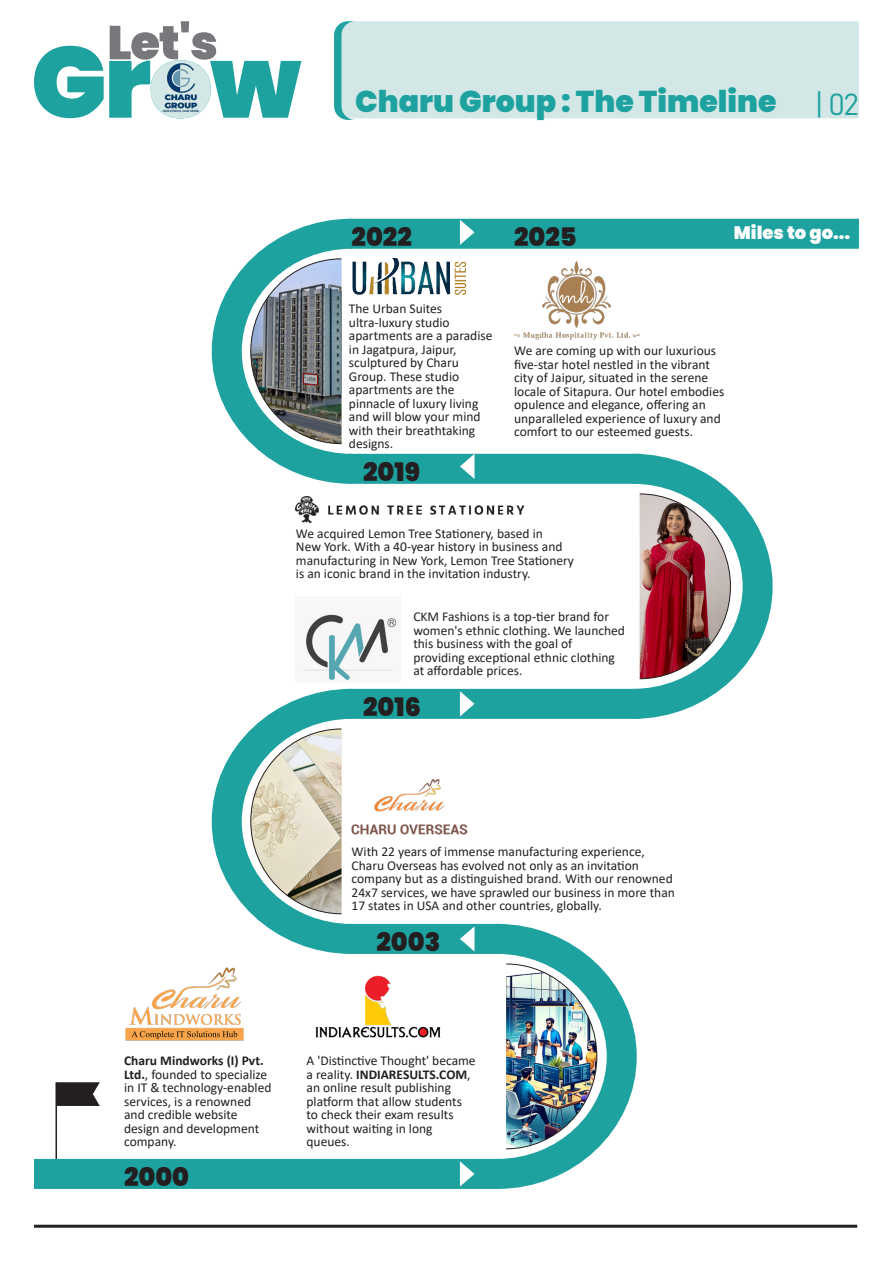
<style>
.page{position:relative;width:893px;height:1263px;background:#fff}
.page>*{position:absolute;margin:0;border:0;box-sizing:border-box;transform-origin:0 0}
.Body_Text_Unicode{font:900 30px "Poppins";color:#1ea29f}
.Body_Text_Unicode-2{font:30px "Bahnschrift";color:#1ea29f}
.Body_Text_Unicode-3{font:900 25.5px "Poppins";color:#231f20}
.Body_Text_Unicode-4{font:900 18px "Poppins";color:#fff}
.Body_Text_Unicode-5{font:13.5px/13.5px "Calibri";color:#231f20}
.s1{font-weight:700}
</style>
<div class="page">
<img style="left:303px;top:614px;width:94px;height:60px">
<hr style="left:34px;top:1225px;width:823px;height:3px;background:#231f20">
<div style="left:355px;top:21px;width:504px;height:97px;background:#d3e7e7"></div>
<svg style="left:334px;top:21px;width:21px;height:99px"></svg>
<svg style="left:467px;top:923px;width:170px;height:266px"></svg>
<svg style="left:211px;top:674px;width:171px;height:280px"></svg>
<svg style="left:211px;top:218px;width:171px;height:279px"></svg>
<svg style="left:603px;top:453px;width:170px;height:266px"></svg>
<div style="left:34px;top:1159px;width:465px;height:30px;background:#1ea29f"></div>
<div style="left:349px;top:924px;width:150px;height:30px;background:#1ea29f"></div>
<div style="left:349px;top:689px;width:291px;height:30px;background:#1ea29f"></div>
<div style="left:349px;top:454px;width:291px;height:30px;background:#1ea29f"></div>
<div style="left:349px;top:219px;width:510px;height:30px;background:#1ea29f"></div>
<hr style="left:55px;top:1082px;width:2px;height:77px;background:#231f20">
<svg style="left:56px;top:1082px;width:44px;height:24px"></svg>
<img style="left:125px;top:967px;width:119px;height:74px">
<img style="left:315px;top:975px;width:126px;height:63px">
<img style="left:505px;top:963px;width:93px;height:186px">
<svg style="left:250px;top:728px;width:92px;height:186px"></svg>
<img style="left:250px;top:258px;width:92px;height:186px">
<img style="left:639px;top:493px;width:92px;height:186px">
<img style="left:351px;top:763px;width:117px;height:78px">
<img style="left:296px;top:497px;width:229px;height:26px">
<img style="left:349px;top:258px;width:118px;height:40px">
<img style="left:514px;top:260px;width:126px;height:79px">
<svg style="left:34px;top:21px;width:267px;height:97px"></svg>
<svg style="left:460px;top:1161px;width:14px;height:25px"></svg>
<svg style="left:460px;top:927px;width:14px;height:24px"></svg>
<svg style="left:460px;top:691px;width:14px;height:25px"></svg>
<svg style="left:460px;top:454px;width:14px;height:25px"></svg>
<svg style="left:460px;top:220px;width:14px;height:25px"></svg>
<p class="Body_Text_Unicode" style="left:355px;top:84px;width:423px">Charu Group : The Timeline</p>
<p class="Body_Text_Unicode-2" style="left:815px;top:81px;width:45px">| 02</p>
<p class="Body_Text_Unicode-3" style="left:352px;top:222px;width:62px">2022</p>
<p class="Body_Text_Unicode-3" style="left:514px;top:222px;width:64px">2025</p>
<p class="Body_Text_Unicode-4" style="left:734px;top:223px;width:118px">Miles to go...</p>
<p class="Body_Text_Unicode-5" style="left:349px;top:302px;width:145px">The Urban Suites ultra-luxury studio apartments are a paradise in Jagatpura, Jaipur, sculptured by Charu<br>Group. These studio apartments are the pinnacle of luxury living and will blow your mind with their breathtaking designs.</p>
<p class="Body_Text_Unicode-3" style="left:363px;top:457px;width:58px">2019</p>
<p class="Body_Text_Unicode-5" style="left:514px;top:344px;width:212px">We are coming up with our luxurious five-star hotel nestled in the vibrant city of Jaipur, situated in the serene locale of Sitapura. Our hotel embodies opulence and elegance, offering an unparalleled experience of luxury and comfort to our esteemed guests.</p>
<p class="Body_Text_Unicode-5" style="left:296px;top:526px;width:280px">We acquired Lemon Tree Stationery, based in<br>New York. With a 40-year history in business and manufacturing in New York, Lemon Tree Stationery is an iconic brand in the invitation industry.</p>
<p class="Body_Text_Unicode-5" style="left:413px;top:610px;width:213px">CKM Fashions is a top-tier brand for women's ethnic clothing. We launched this business with the goal of providing exceptional ethnic clothing at affordable prices.</p>
<p class="Body_Text_Unicode-3" style="left:363px;top:692px;width:59px">2016</p>
<p class="Body_Text_Unicode-5" style="left:352px;top:844px;width:325px">With 22 years of immense manufacturing experience, Charu Overseas has evolved not only as an invitation company but as a distinguished brand. With our renowned 24x7 services, we have sprawled our business in more than 17 states in USA and other countries, globally.</p>
<p class="Body_Text_Unicode-3" style="left:376px;top:927px;width:65px">2003</p>
<p class="Body_Text_Unicode-5" style="left:124px;top:1054px;width:149px"><span class="s1">Charu Mindworks (I) Pvt.<br>Ltd.</span>, founded to specialize in IT &amp; technology-enabled services, is a renowned and credible website design and development company.</p>
<p class="Body_Text_Unicode-5" style="left:307px;top:1054px;width:171px">A 'Distinctive Thought' became a reality. <span class="s1">INDIARESULTS.COM</span>, an online result publishing platform that allow students to check their exam results without waiting in long queues.</p>
<p class="Body_Text_Unicode-3" style="left:124px;top:1162px;width:67px">2000</p>
</div>
